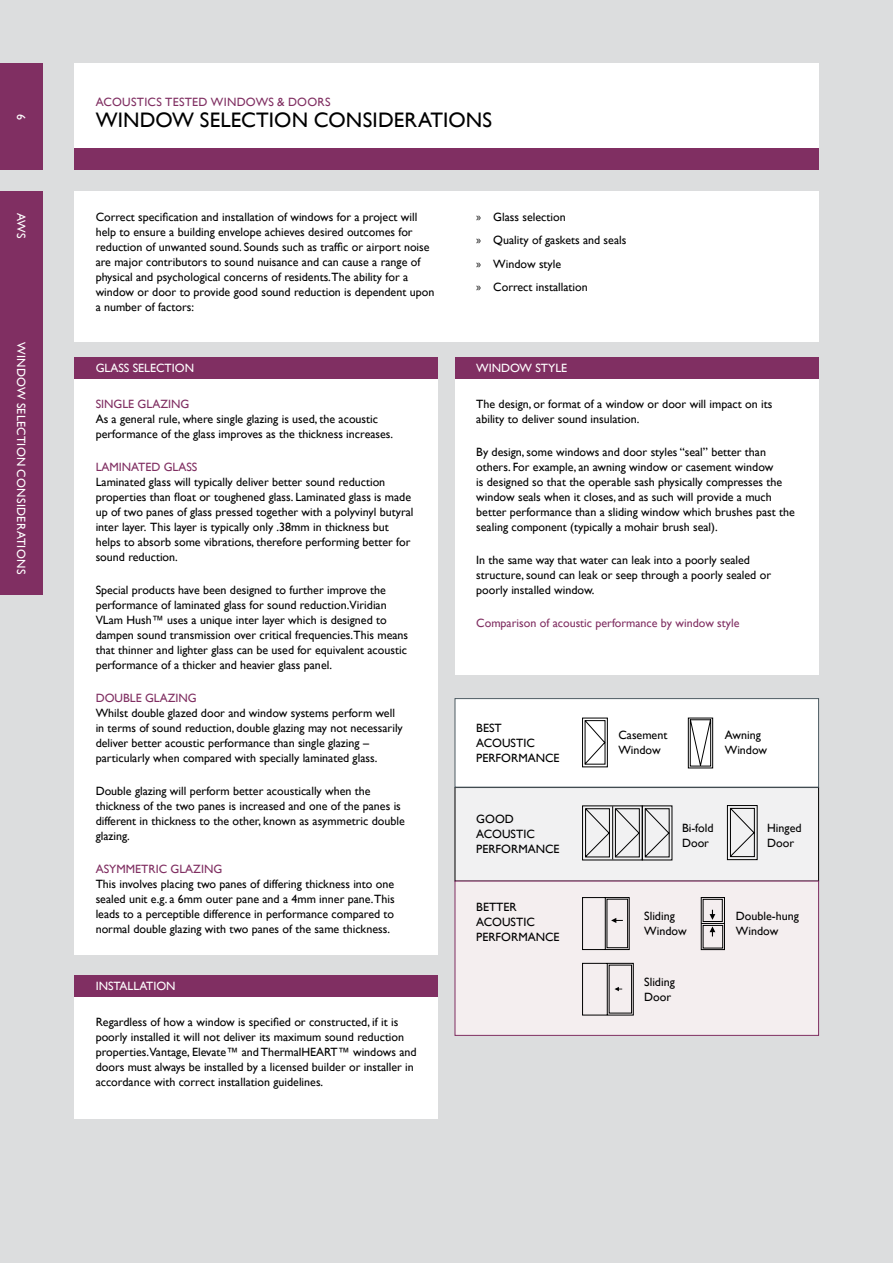
<style>
.page{position:relative;width:893px;height:1263px;background:#dcddde}
.page>*{position:absolute;margin:0;border:0;box-sizing:border-box;transform-origin:0 0}
.t1{font:21px "Gill Sans";letter-spacing:.005em;color:#000}
.t2{font:12px/15px "Gill Sans";color:#000}
.t3{font:12px "Gill Sans";color:#802f62}
.t4{font:12px "Gill Sans";color:#fff}
.t5{font:12px "Gill Sans";letter-spacing:.02em;color:#fff}
.t6{font:12px "Gill Sans";letter-spacing:.02em;color:#802f62}
.s1{font-family:"Myriad Pro"}
</style>
<div class="page">
<div style="left:0;top:64px;width:43px;height:106px;background:#802f62"></div>
<div style="left:74px;top:64px;width:745px;height:85px;background:#fff"></div>
<div style="left:0;top:191px;width:43px;height:404px;background:#802f62"></div>
<div style="left:74px;top:149px;width:745px;height:21px;background:#802f62"></div>
<div style="left:74px;top:191px;width:745px;height:151px;background:#fff"></div>
<div style="left:74px;top:378px;width:364px;height:577px;background:#fff"></div>
<div style="left:455px;top:378px;width:364px;height:297px;background:#fff"></div>
<div style="left:74px;top:996px;width:364px;height:123px;background:#fff"></div>
<div style="left:455px;top:787px;width:364px;height:94px;background:#f1f1f2"></div>
<div style="left:455px;top:881px;width:364px;height:154px;background:#f4eeef"></div>
<div style="left:455px;top:698px;width:364px;height:89px;background:#fff;border:1px solid #4e5c63"></div>
<div style="left:74px;top:357px;width:364px;height:21px;background:#802f62"></div>
<div style="left:455px;top:357px;width:364px;height:21px;background:#802f62"></div>
<div style="left:74px;top:975px;width:364px;height:21px;background:#802f62"></div>
<div style="left:701px;top:897px;width:24px;height:53px;border:1px solid #000"></div>
<svg style="left:701px;top:899px;width:23px;height:49px"></svg>
<svg style="left:582px;top:963px;width:52px;height:52px"></svg>
<hr style="left:612px;top:806px;width:1px;height:53px;background:#000">
<svg style="left:585px;top:808px;width:54px;height:49px"></svg>
<div style="left:642px;top:806px;width:30px;height:54px;border:1px solid #000"></div>
<svg style="left:645px;top:808px;width:25px;height:49px"></svg>
<div style="left:727px;top:805px;width:30px;height:55px;border:1px solid #000"></div>
<svg style="left:730px;top:808px;width:25px;height:49px"></svg>
<div style="left:582px;top:718px;width:26px;height:49px;border:1px solid #000"></div>
<svg style="left:584px;top:720px;width:21px;height:44px"></svg>
<div style="left:688px;top:718px;width:25px;height:50px;border:1px solid #000"></div>
<svg style="left:690px;top:719px;width:21px;height:48px"></svg>
<svg style="left:582px;top:897px;width:48px;height:53px"></svg>
<p class="t5" style="left:28px;top:114px;width:7px;rotate:90deg">6</p>
<p class="t5" style="left:28px;top:213px;width:27px;rotate:90deg">AWS</p>
<p class="t5" style="left:28px;top:342px;width:234px;rotate:90deg">WINDOW SELECTION CONSIDERATIONS</p>
<p class="t6" style="left:96px;top:95px;width:236px">ACOUSTICS TESTED WINDOWS &amp; DOORS</p>
<h1 class="t1" style="left:96px;top:107px;width:398px">WINDOW SELECTION CONSIDERATIONS</h1>
<p class="t2" style="left:96px;top:209px;width:340px">Correct specification and installation of windows for a project will help to ensure a building envelope achieves desired outcomes for reduction of unwanted sound. Sounds such as traffic or airport noise are major contributors to sound nuisance and can cause a range of physical and psychological concerns of residents.The ability for a window or door to provide good sound reduction is dependent upon a number of factors:</p>
<p class="t2" style="left:476px;top:205px;width:152px;line-height:23.5px"><span class="s1">»</span> Glass selection<br><span class="s1">»</span> Quality of gaskets and seals <span class="s1">»</span> Window style<br><span class="s1">»</span> Correct installation</p>
<p class="t4" style="left:96px;top:361px;width:100px">GLASS SELECTION</p>
<p class="t4" style="left:476px;top:361px;width:92px">WINDOW STYLE</p>
<p class="t3" style="left:96px;top:397px;width:95px">SINGLE GLAZING</p>
<p class="t2" style="left:96px;top:411px;width:299px">As a general rule, where single glazing is used, the acoustic performance of the glass improves as the thickness increases.</p>
<p class="t3" style="left:96px;top:460px;width:103px">LAMINATED GLASS</p>
<p class="t2" style="left:96px;top:474px;width:319px">Laminated glass will typically deliver better sound reduction properties than float or toughened glass. Laminated glass is made up of two panes of glass pressed together with a polyvinyl butyral inter layer. This layer is typically only .38mm in thickness but helps to absorb some vibrations, therefore performing better for sound reduction.</p>
<p class="t2" style="left:96px;top:582px;width:314px">Special products have been designed to further improve the performance of laminated glass for sound reduction.Viridian VLam Hush™ uses a unique inter layer which is designed to dampen sound transmission over critical frequencies.This means that thinner and lighter glass can be used for equivalent acoustic performance of a thicker and heavier glass panel.</p>
<p class="t3" style="left:96px;top:691px;width:103px">DOUBLE GLAZING</p>
<p class="t2" style="left:96px;top:705px;width:309px">Whilst double glazed door and window systems perform well in terms of sound reduction, double glazing may not necessarily deliver better acoustic performance than single glazing – particularly when compared with specially laminated glass.</p>
<p class="t2" style="left:96px;top:783px;width:311px">Double glazing will perform better acoustically when the thickness of the two panes is increased and one of the panes is different in thickness to the other, known as asymmetric double glazing.</p>
<p class="t3" style="left:96px;top:862px;width:128px">ASYMMETRIC GLAZING</p>
<p class="t2" style="left:96px;top:876px;width:300px;text-align:justify">This involves placing two panes of differing thickness into one sealed unit e.g. a 6mm outer pane and a 4mm inner pane.This leads to a perceptible difference in performance compared to normal double glazing with two panes of the same thickness.</p>
<p class="t4" style="left:96px;top:979px;width:81px">INSTALLATION</p>
<p class="t2" style="left:96px;top:1014px;width:323px">Regardless of how a window is specified or constructed, if it is poorly installed it will not deliver its maximum sound reduction properties.Vantage, Elevate™ and ThermalHEART™ windows and doors must always be installed by a licensed builder or installer in accordance with correct installation guidelines.</p>
<p class="t2" style="left:476px;top:396px;width:298px">The design, or format of a window or door will impact on its ability to deliver sound insulation.</p>
<p class="t2" style="left:476px;top:444px;width:320px">By design, some windows and door styles “seal” better than others. For example, an awning window or casement window<br>is designed so that the operable sash physically compresses the window seals when it closes, and as such will provide a much better performance than a sliding window which brushes past the sealing component (typically a mohair brush seal).</p>
<p class="t2" style="left:476px;top:552px;width:296px">In the same way that water can leak into a poorly sealed structure, sound can leak or seep through a poorly sealed or poorly installed window.</p>
<p class="t3" style="left:476px;top:616px;width:265px">Comparison of acoustic performance by window style</p>
<p class="t2" style="left:476px;top:720px;width:85px">BEST<br>ACOUSTIC<br>PERFORMANCE</p>
<p class="t2" style="left:476px;top:812px;width:85px">GOOD<br>ACOUSTIC<br>PERFORMANCE</p>
<p class="t2" style="left:476px;top:899px;width:85px">BETTER<br>ACOUSTIC<br>PERFORMANCE</p>
<p class="t2" style="left:618px;top:727px;width:50px">Casement<br>Window</p>
<p class="t2" style="left:725px;top:727px;width:44px">Awning<br>Window</p>
<p class="t2" style="left:682px;top:820px;width:33px">Bi-fold<br>Door</p>
<p class="t2" style="left:767px;top:820px;width:36px">Hinged<br>Door</p>
<p class="t2" style="left:644px;top:908px;width:44px">Sliding<br>Window</p>
<p class="t2" style="left:644px;top:974px;width:32px">Sliding<br>Door</p>
<p class="t2" style="left:736px;top:908px;width:64px">Double-hung<br>Window</p>
</div>
